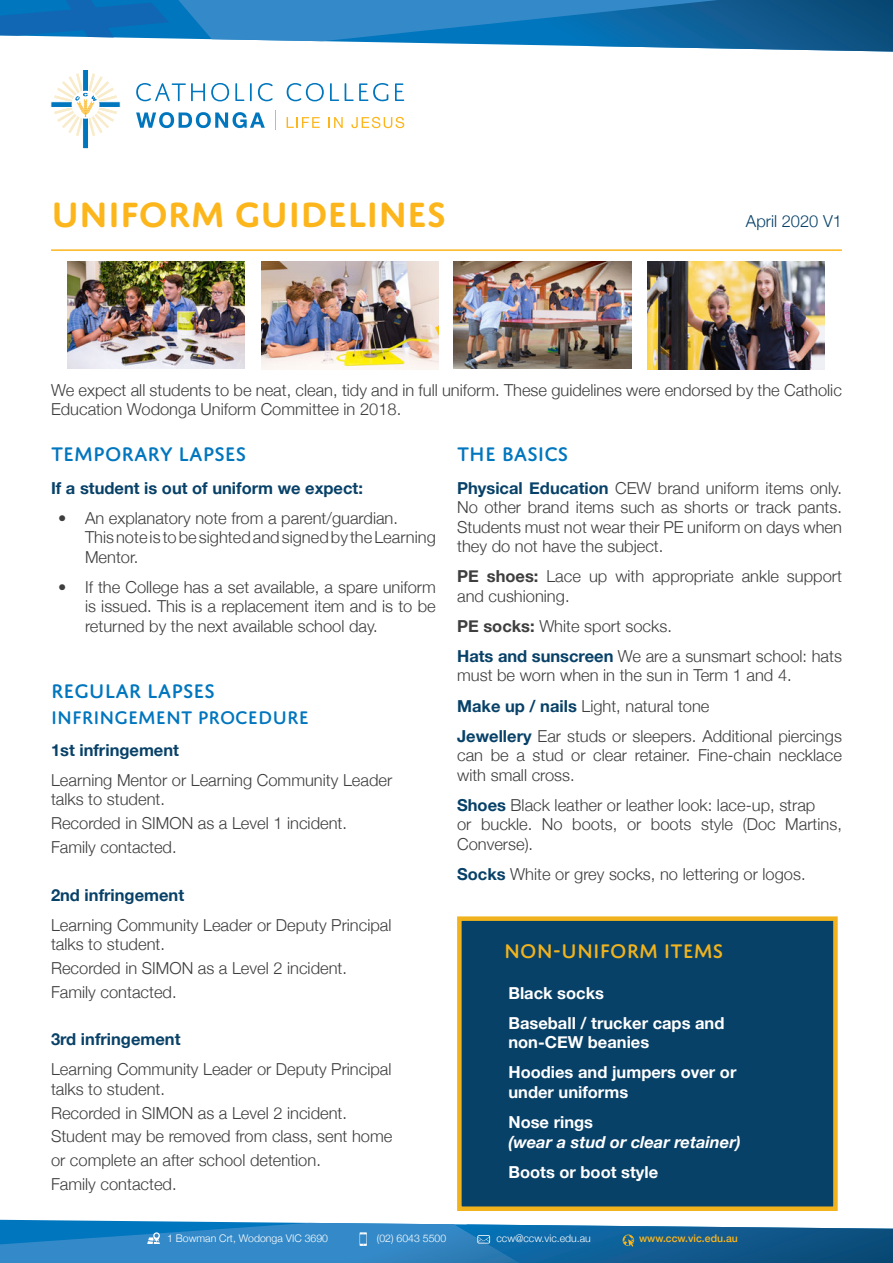
<style>
.page{position:relative;width:893px;height:1263px;background:#fff}
.page>*{position:absolute;margin:0;border:0;box-sizing:border-box;transform-origin:0 0}
.Header_01{font:600 37.5px "Domus Titling";color:#fcb61c}
.Header_02{font:500 21px "Domus Titling";color:#f1b31d}
.Header_02-2{font:500 21px "Domus Titling";color:#0076be}
.Header_03{font:500 21px "Domus Titling";color:#0076be}
.Body_Copy{font:500 21px "Domus Titling";color:#0076be}
.Header_03-2{font:500 19.5px "Domus Titling";color:#0076be}
.Header_03-3{font:300 16.5px/19.5px "Helvetica Neue";color:#3e3e3f}
.Body_Copy-2{font:300 16.5px/19.5px "Helvetica Neue";color:#3e3e3f}
.Bullet_Point{font:700 16.5px/19.5px "Helvetica Neue";color:#fff}
.Header_03-4{font:700 16.5px "Helvetica Neue";color:#084168}
.Bullet_Point-2{font:italic 700 16.5px/19.5px "Helvetica Neue";color:#fff}
.Header_03-5{font:300 16.5px "Helvetica Neue";color:#084168}
.t1{font:300 10.5px "Helvetica Neue";color:#fff}
.t2{font:500 10.5px "Helvetica Neue";color:#fcb61c}
.s1{font-weight:700;color:#084168}
.s2{font-weight:700}
.s3{font-style:normal}
</style>
<div class="page">
<svg style="left:312px;top:41px;width:173px;height:4px"></svg>
<img style="left:485px;top:0;width:408px;height:52px">
<svg style="left:0;top:0;width:840px;height:41px;background:#2079b7"></svg>
<svg style="left:275px;top:111px;width:1px;height:19px"></svg>
<svg style="left:287px;top:117px;width:33px;height:11px"></svg>
<svg style="left:329px;top:117px;width:14px;height:11px"></svg>
<svg style="left:351px;top:117px;width:53px;height:11px"></svg>
<svg style="left:136px;top:112px;width:129px;height:16px"></svg>
<svg style="left:136px;top:83px;width:69px;height:18px"></svg>
<svg style="left:211px;top:83px;width:18px;height:18px"></svg>
<svg style="left:235px;top:83px;width:9px;height:18px"></svg>
<svg style="left:250px;top:83px;width:2px;height:18px"></svg>
<svg style="left:258px;top:83px;width:15px;height:18px"></svg>
<svg style="left:287px;top:83px;width:37px;height:18px"></svg>
<svg style="left:330px;top:83px;width:9px;height:18px"></svg>
<svg style="left:345px;top:83px;width:43px;height:18px"></svg>
<svg style="left:395px;top:83px;width:9px;height:18px"></svg>
<div style="left:82px;top:69px;width:7px;height:80px;background:#0076be;border:1px solid #fff"></div>
<div style="left:51px;top:101px;width:69px;height:7px;background:#0076be;border:1px solid #fff"></div>
<svg style="left:54px;top:73px;width:63px;height:63px"></svg>
<hr style="left:51px;top:249px;width:791px;height:2px;background:#fcb61c">
<div style="left:457px;top:916px;width:381px;height:295px;background:#084168;border:4px solid #f1b31d"></div>
<img style="left:647px;top:261px;width:178px;height:108px">
<img style="left:262px;top:262px;width:177px;height:107px">
<img style="left:454px;top:261px;width:177px;height:108px">
<img style="left:68px;top:261px;width:177px;height:108px">
<svg style="left:0;top:1220px;width:893px;height:43px;background:#3481b6"></svg>
<p class="Header_01" style="left:51px;top:192px;width:396px">UNIFORM GUIDELINES</p>
<p class="Header_03-5" style="left:746px;top:207px;width:97px">April 2020 V1</p>
<p class="Body_Copy-2" style="left:51px;top:379px;width:792px">We expect all students to be neat, clean, tidy and in full uniform. These guidelines were endorsed by the Catholic<br>Education Wodonga Uniform Committee in 2018.</p>
<p class="Header_02-2" style="left:51px;top:442px;width:197px">TEMPORARY LAPSES</p>
<p class="Header_03-4" style="left:51px;top:475px;width:313px">If a student is out of uniform we expect:</p>
<p class="Header_03-3" style="left:85px;top:507px;width:352px;text-indent:-27px">• An explanatory note from a parent/guardian.<br>This note is to be sighted and signed by the Learning<br>Mentor.</p>
<p class="Header_03-3" style="left:85px;top:576px;width:352px;text-align:justify;text-indent:-27px">• If the College has a set available, a spare uniform is issued. This is a replacement item and is to be returned by the next available school day.</p>
<p class="Header_03" style="left:51px;top:679px;width:165px">REGULAR LAPSES</p>
<p class="Header_03-2" style="left:51px;top:706px;width:259px">INFRINGEMENT PROCEDURE</p>
<p class="Header_03-4" style="left:51px;top:737px;width:129px">1st infringement</p>
<p class="Body_Copy-2" style="left:51px;top:769px;width:343px">Learning Mentor or Learning Community Leader talks to student.</p>
<p class="Body_Copy-2" style="left:51px;top:812px;width:297px">Recorded in SIMON as a Level 1 incident.</p>
<p class="Body_Copy-2" style="left:51px;top:836px;width:127px">Family contacted.</p>
<p class="Header_03-4" style="left:51px;top:882px;width:135px">2nd infringement</p>
<p class="Body_Copy-2" style="left:51px;top:914px;width:342px">Learning Community Leader or Deputy Principal talks to student.</p>
<p class="Body_Copy-2" style="left:51px;top:957px;width:297px">Recorded in SIMON as a Level 2 incident.</p>
<p class="Body_Copy-2" style="left:51px;top:981px;width:127px">Family contacted.</p>
<p class="Header_03-4" style="left:51px;top:1026px;width:131px">3rd infringement</p>
<p class="Body_Copy-2" style="left:51px;top:1058px;width:342px">Learning Community Leader or Deputy Principal talks to student.</p>
<p class="Body_Copy-2" style="left:51px;top:1102px;width:297px">Recorded in SIMON as a Level 2 incident.</p>
<p class="Body_Copy-2" style="left:51px;top:1125px;width:343px">Student may be removed from class, sent home</p>
<p class="Body_Copy-2" style="left:51px;top:1149px;width:271px">or complete an after school detention.</p>
<p class="Body_Copy-2" style="left:51px;top:1173px;width:127px">Family contacted.</p>
<p class="Body_Copy" style="left:457px;top:442px;width:113px">THE BASICS</p>
<p class="Header_03-3" style="left:457px;top:477px;width:386px;text-align:justify"><span class="s1">Physical Education</span> CEW brand uniform items only.<br>No other brand items such as shorts or track pants.<br>Students must not wear their PE uniform on days when they do not have the subject.</p>
<p class="Body_Copy-2" style="left:457px;top:565px;width:386px"><span class="s2">PE shoes:</span> Lace up with appropriate ankle support and cushioning.</p>
<p class="Body_Copy-2" style="left:457px;top:615px;width:216px"><span class="s2">PE socks:</span> White sport socks.</p>
<p class="Header_03-3" style="left:457px;top:645px;width:386px"><span class="s1">Hats and sunscreen</span> We are a sunsmart school: hats must be worn when in the sun in Term 1 and 4.</p>
<p class="Header_03-3" style="left:457px;top:695px;width:254px"><span class="s1">Make up / nails</span> Light, natural tone</p>
<p class="Header_03-3" style="left:457px;top:725px;width:386px;text-align:justify"><span class="s1">Jewellery</span> Ear studs or sleepers. Additional piercings can be a stud or clear retainer. Fine-chain necklace with small cross.</p>
<p class="Header_03-3" style="left:457px;top:794px;width:386px"><span class="s1">Shoes</span> Black leather or leather look: lace-up, strap<br>or buckle. No boots, or boots style (Doc Martins,<br>Converse).</p>
<p class="Header_03-3" style="left:457px;top:863px;width:350px"><span class="s1">Socks</span> White or grey socks, no lettering or logos.</p>
<p class="Header_02" style="left:504px;top:939px;width:220px">NON-UNIFORM ITEMS</p>
<p class="Bullet_Point" style="left:508px;top:983px;width:97px">Black socks</p>
<p class="Bullet_Point" style="left:508px;top:1014px;width:218px">Baseball / trucker caps and non-CEW beanies</p>
<p class="Bullet_Point" style="left:508px;top:1063px;width:229px">Hoodies and jumpers over or under uniforms</p>
<p class="Bullet_Point-2" style="left:508px;top:1113px;width:234px"><span class="s3">Nose rings<br></span>(wear a stud or clear retainer)</p>
<p class="Bullet_Point" style="left:508px;top:1162px;width:151px">Boots or boot style</p>
<p class="t1" style="left:167px;top:1230px;width:162px">1 Bowman Crt, Wodonga VIC 3690</p>
<p class="t1" style="left:377px;top:1230px;width:71px">(02) 6043 5500</p>
<p class="t1" style="left:496px;top:1230px;width:96px">ccw@ccw.vic.edu.au</p>
<p class="t2" style="left:639px;top:1230px;width:100px">www.ccw.vic.edu.au</p>
</div>
